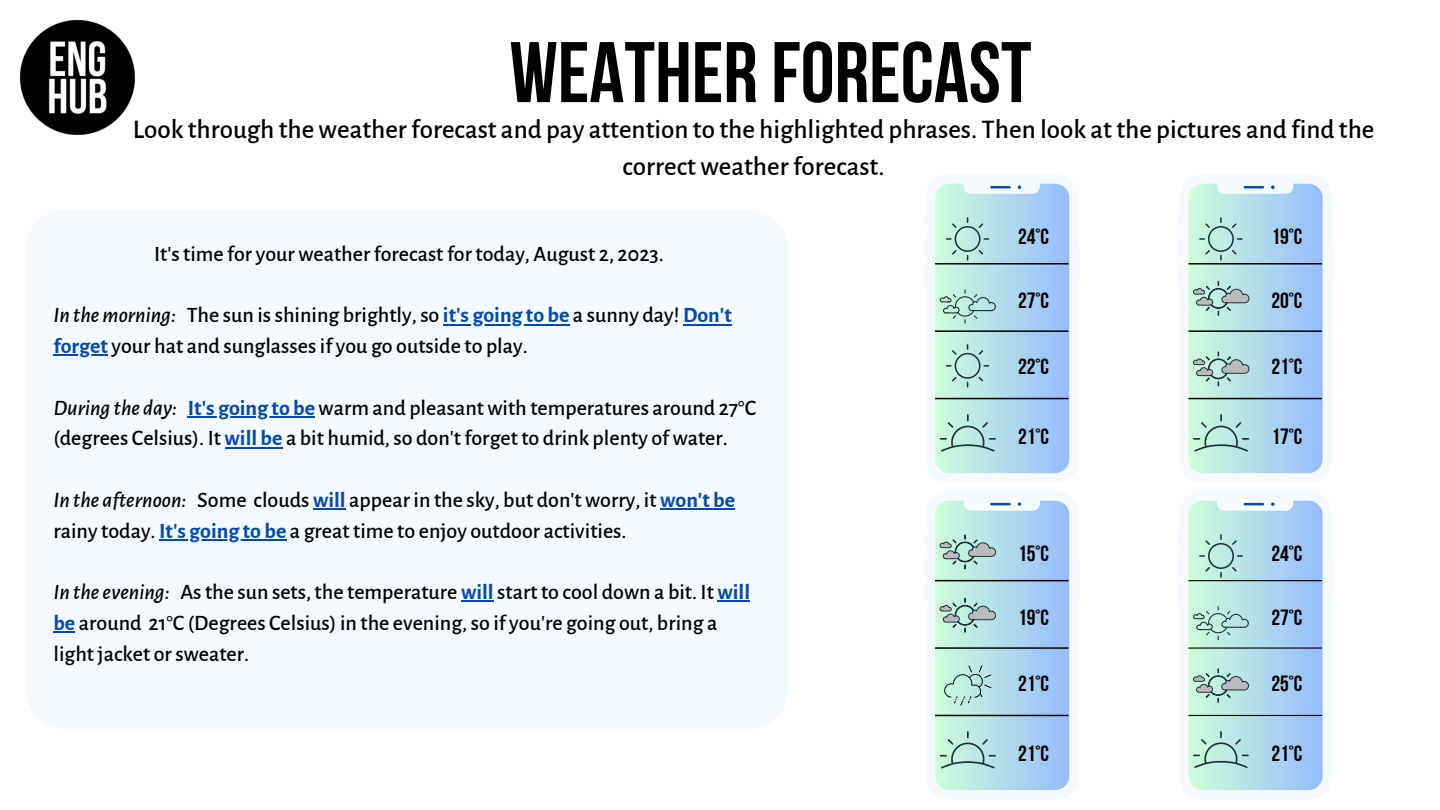
<style>
.page{position:relative;width:1440px;height:810px;background:#fff}
.page>*{position:absolute;margin:0;border:0;box-sizing:border-box;transform-origin:0 0}
.t1{font:85.8px "Bebas Neue Cyrillic";color:#000}
.t2{font:500 27px/37.5px "Alegreya Sans";color:#000;text-align:center}
.t3{font:500 22px/30.8px "Alegreya Sans";color:#000}
.t4{font:22px "Bebas Neue Cyrillic";color:#000}
.s1{font-style:italic}
.s2{font-weight:700;color:#004aad}
</style>
<div class="page">
<img style="left:19px;top:19px;width:116px;height:116px">
<div style="left:27px;top:211px;width:761px;height:518px;background:#f4fafd"></div>
<hr style="left:443px;top:324px;width:126px;height:1px;background:#004aad">
<hr style="left:683px;top:324px;width:49px;height:1px;background:#004aad">
<hr style="left:53px;top:355px;width:55px;height:1px;background:#004aad">
<hr style="left:188px;top:416px;width:127px;height:2px;background:#004aad">
<hr style="left:225px;top:447px;width:57px;height:1px;background:#004aad">
<hr style="left:313px;top:508px;width:33px;height:2px;background:#004aad">
<hr style="left:660px;top:508px;width:75px;height:2px;background:#004aad">
<hr style="left:159px;top:539px;width:127px;height:2px;background:#004aad">
<hr style="left:461px;top:601px;width:33px;height:1px;background:#004aad">
<hr style="left:718px;top:601px;width:32px;height:1px;background:#004aad">
<hr style="left:53px;top:631px;width:22px;height:2px;background:#004aad">
<svg style="left:1178px;top:492px;width:155px;height:307px"></svg>
<svg style="left:1178px;top:175px;width:155px;height:307px"></svg>
<svg style="left:1078px;top:562px;width:2px;height:36px"></svg>
<svg style="left:924px;top:532px;width:2px;height:72px"></svg>
<svg style="left:926px;top:492px;width:152px;height:307px"></svg>
<hr style="left:935px;top:647px;width:134px;height:2px;background:#000">
<hr style="left:935px;top:580px;width:134px;height:1px;background:#000">
<hr style="left:935px;top:715px;width:134px;height:1px;background:#000">
<svg style="left:941px;top:732px;width:54px;height:37px;background:#abd7cc"></svg>
<svg style="left:940px;top:535px;width:56px;height:34px;background:#a8cbc3"></svg>
<svg style="left:940px;top:598px;width:56px;height:35px;background:#a8cbc4"></svg>
<svg style="left:944px;top:665px;width:47px;height:41px;background:#b1dcd0"></svg>
<svg style="left:1078px;top:245px;width:2px;height:36px"></svg>
<svg style="left:924px;top:215px;width:2px;height:72px"></svg>
<svg style="left:926px;top:175px;width:152px;height:307px"></svg>
<hr style="left:935px;top:330px;width:134px;height:2px;background:#000">
<hr style="left:935px;top:263px;width:134px;height:1px;background:#000">
<hr style="left:935px;top:398px;width:134px;height:1px;background:#000">
<svg style="left:940px;top:290px;width:56px;height:33px;background:#aad6cc"></svg>
<svg style="left:941px;top:415px;width:54px;height:37px;background:#abd7cc"></svg>
<div style="left:955px;top:226px;width:26px;height:26px;border:2px solid #1d2f38;border-radius:50%"></div>
<svg style="left:951px;top:222px;width:7px;height:7px"></svg>
<svg style="left:977px;top:249px;width:8px;height:7px"></svg>
<svg style="left:977px;top:222px;width:8px;height:7px"></svg>
<svg style="left:951px;top:249px;width:7px;height:7px"></svg>
<div style="left:955px;top:353px;width:26px;height:26px;border:2px solid #1d2f38;border-radius:50%"></div>
<svg style="left:951px;top:349px;width:7px;height:7px"></svg>
<svg style="left:977px;top:375px;width:8px;height:8px"></svg>
<svg style="left:977px;top:349px;width:8px;height:7px"></svg>
<svg style="left:951px;top:375px;width:7px;height:8px"></svg>
<p class="t1" style="left:510px;top:38px;width:524px">WEATHER FORECAST</p>
<p class="t2" style="left:133px;top:111px;width:1243px">Look through the weather forecast and pay attention to the highlighted phrases. Then look at the pictures and find the correct weather forecast.</p>
<p class="t3" style="left:154px;top:239px;width:511px">It's time for your weather forecast for today, August 2, 2023.</p>
<p class="t3" style="left:53px;top:300px;width:680px"><span class="s1">In themorning:</span> The sun is shining brightly, so <span class="s2">it's going to be</span> a sunny day! <span class="s2">Don't forget</span> your hat and sunglasses if you go outside to play.</p>
<p class="t3" style="left:53px;top:393px;width:704px"><span class="s1">During the day:</span> <span class="s2">It's going to be</span> warm and pleasant with temperatures around 27°C (degrees Celsius). It <span class="s2">will be</span> a bit humid, so don't forget to drink plenty ofwater.</p>
<p class="t3" style="left:53px;top:485px;width:683px"><span class="s1">In the afternoon:</span> Some clouds <span class="s2">will</span> appear in the sky, but don't worry, it <span class="s2">won't be </span>rainy today. <span class="s2">It's going to be</span> a great time to enjoy outdoor activities.</p>
<p class="t3" style="left:53px;top:577px;width:698px"><span class="s1">In theevening:</span> As the sun sets, the temperature <span class="s2">will</span> start to cool down a bit. It <span class="s2">will be</span> around 21°C (Degrees Celsius) in the evening, so if you're going out, bring a light jacket or sweater.</p>
<p class="t4" style="left:1018px;top:228px;width:32px">24°C</p>
<p class="t4" style="left:1271px;top:228px;width:32px">19°C</p>
<p class="t4" style="left:1018px;top:291px;width:32px">27°C</p>
<p class="t4" style="left:1271px;top:291px;width:32px">20°C</p>
<p class="t4" style="left:1018px;top:358px;width:32px">22°C</p>
<p class="t4" style="left:1271px;top:358px;width:32px">21°C</p>
<p class="t4" style="left:1018px;top:427px;width:32px">21°C</p>
<p class="t4" style="left:1271px;top:427px;width:32px">17°C</p>
<p class="t4" style="left:1018px;top:545px;width:32px">15°C</p>
<p class="t4" style="left:1271px;top:545px;width:32px">24°C</p>
<p class="t4" style="left:1018px;top:608px;width:32px">19°C</p>
<p class="t4" style="left:1271px;top:608px;width:32px">27°C</p>
<p class="t4" style="left:1018px;top:675px;width:32px">21°C</p>
<p class="t4" style="left:1271px;top:675px;width:32px">25°C</p>
<p class="t4" style="left:1018px;top:744px;width:32px">21°C</p>
<p class="t4" style="left:1271px;top:744px;width:32px">21°C</p>
</div>
